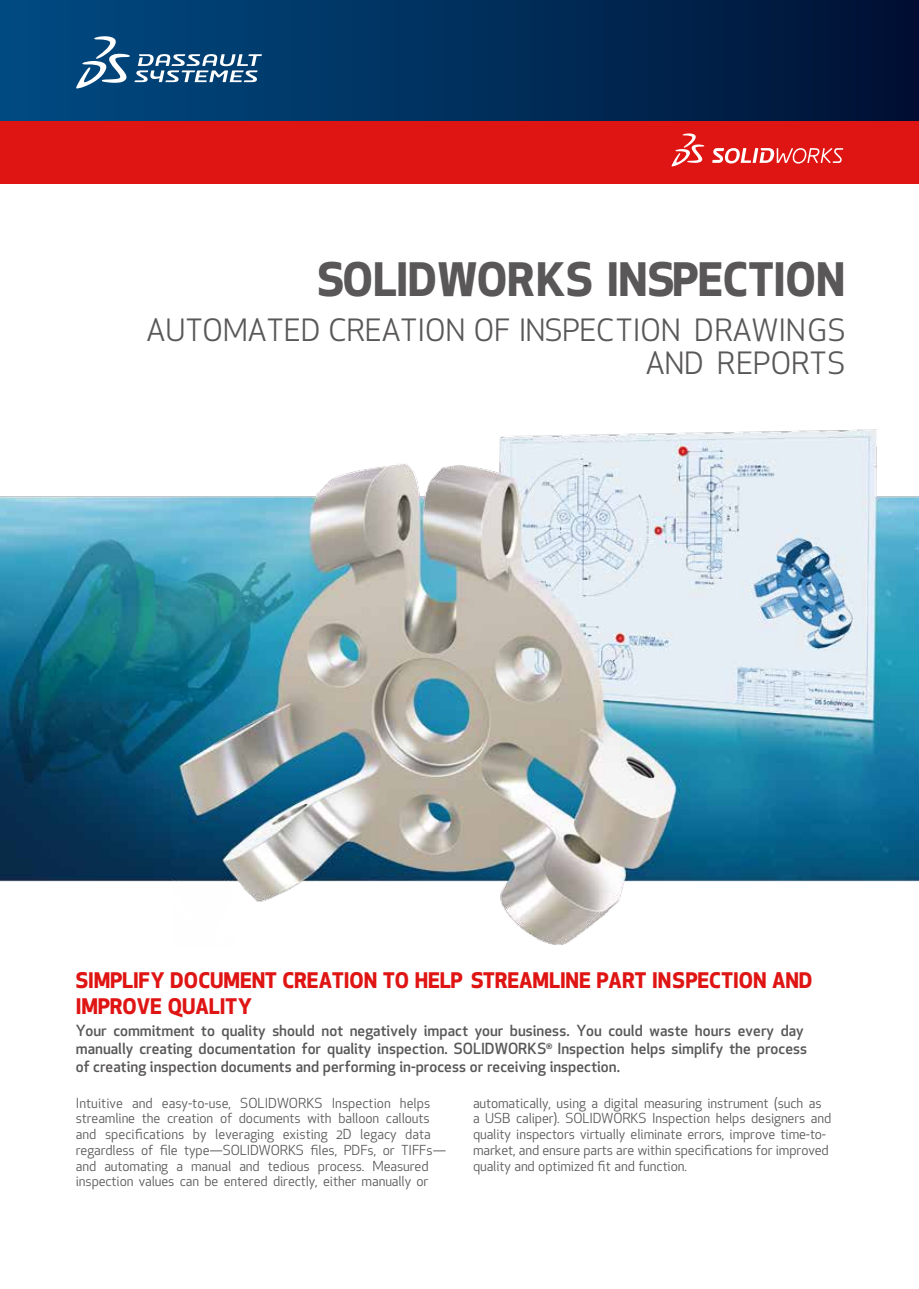
<style>
.page{position:relative;width:919px;height:1289px;background:#fff}
.page>*{position:absolute;margin:0;border:0;box-sizing:border-box;transform-origin:0 0}
.t1{font:700 45px "SW Apex New";letter-spacing:-.005em;color:#595757}
.t2{font:30px/33px "SW Apex New";letter-spacing:-.005em;color:#595757;text-align:right}
.t3{font:700 21px/25.5px "SW Apex New";color:#df1514}
.t4{font:500 15px/18px "SW Apex New";color:#595757}
.t5{font:13.5px/15.8px "SW Apex New";letter-spacing:-.01em;color:#595757}
</style>
<div class="page">
<div style="left:0;top:0;width:918px;height:121px;background:linear-gradient(to right,#004c84,#001134)"></div>
<div style="left:0;top:121px;width:918px;height:62px;background:#df1514"></div>
<svg style="left:76px;top:36px;width:186px;height:52px;background:#336790"></svg>
<svg style="left:671px;top:133px;width:33px;height:33px"></svg>
<svg style="left:712px;top:148px;width:131px;height:16px"></svg>
<img style="left:0;top:429px;width:918px;height:516px">
<h1 class="t1" style="left:317px;top:246px;width:529px">SOLIDWORKS INSPECTION</h1>
<h2 class="t2" style="left:147px;top:313px;width:700px">AUTOMATED CREATION OF INSPECTION DRAWINGS<br>AND REPORTS</h2>
<h3 class="t3" style="left:76px;top:966px;width:738px">SIMPLIFY DOCUMENT CREATION TO HELP STREAMLINE PART INSPECTION AND<br>IMPROVE QUALITY</h3>
<p class="t4" style="left:76px;top:1020px;width:732px">Your commitment to quality should not negatively impact your business. You could waste hours every day manually creating documentation for quality inspection. SOLIDWORKS<sup>®</sup> Inspection helps simplify the process of creating inspection documents and performing in-process or receiving inspection.</p>
<p class="t5" style="left:76px;top:1094px;width:372px">Intuitive and easy-to-use, SOLIDWORKS Inspection helps streamline the creation of documents with balloon callouts and specifications by leveraging existing 2D legacy data regardless of file type—SOLIDWORKS files, PDFs, or TIFFs— and automating a manual and tedious process. Measured inspection values can be entered directly, either manually or</p>
<p class="t5" style="left:473px;top:1094px;width:360px">automatically, using a digital measuring instrument (such as a USB caliper). SOLIDWORKS Inspection helps designers and quality inspectors virtually eliminate errors, improve time-to&shy;market, and ensure parts are within specifications for improved quality and optimized fit and function.</p>
</div>
